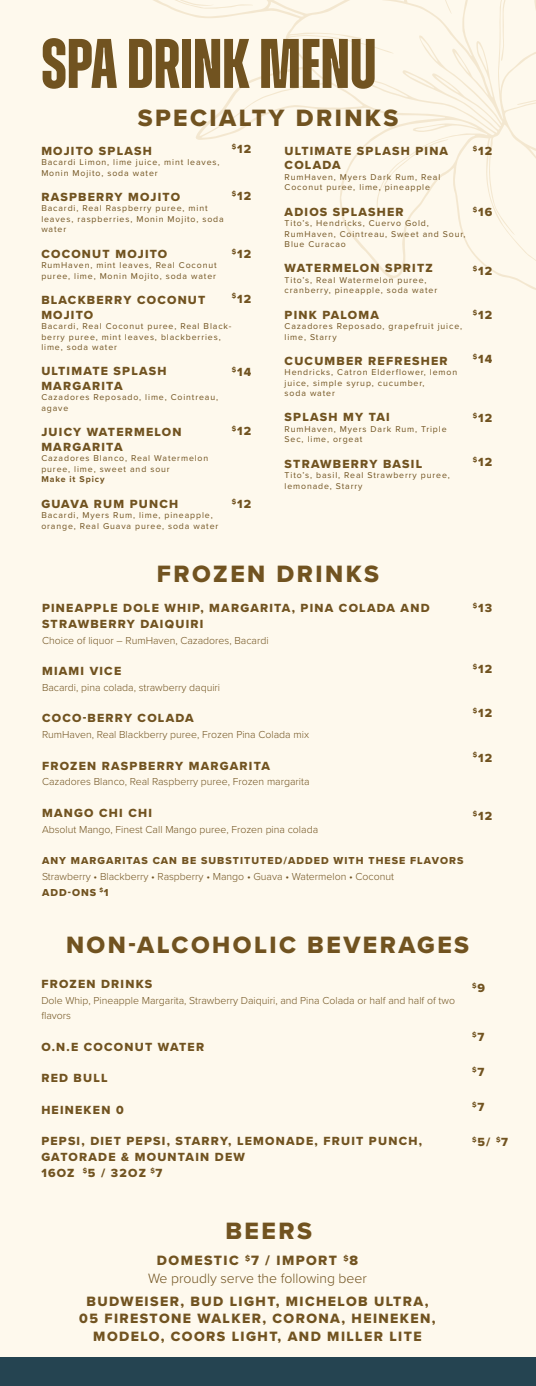
<style>
.page{position:relative;width:536px;height:1386px;background:#fef9ed}
.page>*{position:absolute;margin:0;border:0;box-sizing:border-box;transform-origin:0 0}
.t1{font:700 70px "Zuume";color:#715320}
.t2{font:24.5px "Proxima Nova Extrabld";letter-spacing:.1em;color:#715320}
.t3{font:14px/22.8px "Proxima Nova Extrabld";letter-spacing:.1em;color:#715320;text-align:center}
.t4{font:12.25px/15.8px "Proxima Nova Extrabld";letter-spacing:.1em;color:#715320}
.t5{font:300 10.5px/15.8px "Proxima Nova";color:#715320}
.t6{font:8.75px/10.5px "Proxima Nova";letter-spacing:.1em;color:#715320}
.t7{font:7.17px "Proxima Nova Extrabld";color:#715320}
.s1{font-weight:700}
.s2{font-family:"Proxima Nova Extrabld";font-weight:400}
.s3{font-size:12.25px}
.s4{font-family:"Proxima Nova";font-weight:300}
</style>
<div class="page">
<svg style="left:172px;top:0;width:364px;height:290px"></svg>
<svg style="left:517px;top:97px;width:19px;height:11px"></svg>
<svg style="left:382px;top:139px;width:66px;height:49px"></svg>
<svg style="left:500px;top:0;width:26px;height:61px"></svg>
<svg style="left:153px;top:0;width:100px;height:9px"></svg>
<div style="left:0;top:1357px;width:536px;height:29px;background:#254451"></div>
<p class="t1" style="left:41px;top:27px;width:336px">SPA DRINK MENU</p>
<p class="t2" style="left:138px;top:100px;width:262px">SPECIALTY DRINKS</p>
<p class="t4" style="left:232px;top:141px;width:21px"><sup>$</sup>12</p>
<p class="t4" style="left:232px;top:188px;width:21px"><sup>$</sup>12</p>
<p class="t4" style="left:41px;top:143px;width:112px">MOJITO SPLASH</p>
<p class="t6" style="left:41px;top:157px;width:179px">Bacardi Limon, lime juice, mint leaves,<br>Monin Mojito, soda water</p>
<p class="t4" style="left:41px;top:189px;width:140px">RASPBERRY MOJITO</p>
<p class="t6" style="left:41px;top:203px;width:184px">Bacardi, Real Raspberry puree, mint leaves, raspberries, Monin Mojito, soda water</p>
<p class="t4" style="left:41px;top:246px;width:127px">COCONUT MOJITO</p>
<p class="t6" style="left:41px;top:260px;width:177px">RumHaven, mint leaves, Real Coconut puree, lime, Monin Mojito, soda water</p>
<p class="t4" style="left:41px;top:292px;width:165px">BLACKBERRY COCONUT</p>
<p class="t4" style="left:41px;top:306px;width:53px">MOJITO</p>
<p class="t6" style="left:41px;top:321px;width:191px">Bacardi, Real Coconut puree, Real Black&shy;berry puree, mint leaves, blackberries, lime, soda water</p>
<p class="t4" style="left:41px;top:363px;width:127px">ULTIMATE SPLASH</p>
<p class="t4" style="left:41px;top:378px;width:83px">MARGARITA</p>
<p class="t6" style="left:41px;top:392px;width:178px">Cazadores Reposado, lime, Cointreau, agave</p>
<p class="t4" style="left:41px;top:424px;width:142px">JUICY WATERMELON</p>
<p class="t4" style="left:41px;top:439px;width:83px">MARGARITA</p>
<p class="t6" style="left:41px;top:453px;width:168px">Cazadores Blanco, Real Watermelon puree, lime, sweet and sour<br><span class="s1">Make it Spicy</span></p>
<p class="t4" style="left:41px;top:495px;width:138px">GUAVA RUM PUNCH</p>
<p class="t6" style="left:41px;top:510px;width:178px">Bacardi, Myers Rum, lime, pineapple, orange, Real Guava puree, soda water</p>
<p class="t4" style="left:232px;top:246px;width:21px"><sup>$</sup>12</p>
<p class="t4" style="left:232px;top:290px;width:21px"><sup>$</sup>12</p>
<p class="t4" style="left:232px;top:364px;width:21px"><sup>$</sup>14</p>
<p class="t4" style="left:232px;top:423px;width:21px"><sup>$</sup>12</p>
<p class="t4" style="left:232px;top:496px;width:21px"><sup>$</sup>12</p>
<p class="t4" style="left:472px;top:143px;width:21px"><sup>$</sup>12</p>
<p class="t4" style="left:284px;top:143px;width:165px">ULTIMATE SPLASH PINA</p>
<p class="t4" style="left:284px;top:157px;width:58px">COLADA</p>
<p class="t6" style="left:284px;top:171px;width:157px">RumHaven, Myers Dark Rum, Real</p>
<p class="t6" style="left:284px;top:182px;width:147px">Coconut puree, lime, pineapple</p>
<p class="t4" style="left:284px;top:204px;width:120px">ADIOS SPLASHER</p>
<p class="t6" style="left:284px;top:218px;width:146px">Tito’s, Hendricks, Cuervo Gold,</p>
<p class="t6" style="left:284px;top:228px;width:182px">RumHaven, Cointreau, Sweet and Sour,<br>Blue Curacao</p>
<p class="t4" style="left:284px;top:260px;width:150px">WATERMELON SPRITZ</p>
<p class="t6" style="left:284px;top:274px;width:143px">Tito’s, Real Watermelon puree,</p>
<p class="t6" style="left:284px;top:285px;width:154px">cranberry, pineapple, soda water</p>
<p class="t4" style="left:284px;top:306px;width:96px">PINK PALOMA</p>
<p class="t6" style="left:284px;top:321px;width:179px">Cazadores Reposado, grapefruit juice, lime, Starry</p>
<p class="t4" style="left:284px;top:353px;width:164px">CUCUMBER REFRESHER</p>
<p class="t6" style="left:284px;top:367px;width:174px">Hendricks, Catron Elderflower, lemon juice, simple syrup, cucumber,</p>
<p class="t6" style="left:284px;top:388px;width:52px">soda water</p>
<p class="t4" style="left:284px;top:409px;width:107px">SPLASH MY TAI</p>
<p class="t6" style="left:284px;top:423px;width:163px">RumHaven, Myers Dark Rum, Triple</p>
<p class="t6" style="left:284px;top:434px;width:79px">Sec, lime, orgeat</p>
<p class="t4" style="left:284px;top:456px;width:139px">STRAWBERRY BASIL</p>
<p class="t6" style="left:284px;top:470px;width:167px">Tito’s, basil, Real Strawberry puree,</p>
<p class="t6" style="left:284px;top:480px;width:79px">lemonade, Starry</p>
<p class="t4" style="left:472px;top:204px;width:21px"><sup>$</sup>16</p>
<p class="t4" style="left:472px;top:263px;width:21px"><sup>$</sup>12</p>
<p class="t4" style="left:472px;top:307px;width:21px"><sup>$</sup>12</p>
<p class="t4" style="left:472px;top:351px;width:21px"><sup>$</sup>14</p>
<p class="t4" style="left:472px;top:410px;width:21px"><sup>$</sup>12</p>
<p class="t4" style="left:472px;top:454px;width:21px"><sup>$</sup>12</p>
<p class="t2" style="left:157px;top:556px;width:223px">FROZEN DRINKS</p>
<p class="t4" style="left:42px;top:600px;width:389px">PINEAPPLE DOLE WHIP, MARGARITA, PINA COLADA AND<br>STRAWBERRY DAIQUIRI</p>
<p class="t5" style="left:42px;top:632px;width:228px">Choice of liquor – RumHaven, Cazadores, Bacardi</p>
<p class="t4" style="left:42px;top:663px;width:81px">MIAMI VICE</p>
<p class="t5" style="left:42px;top:679px;width:180px">Bacardi, pina colada, strawberry daquiri</p>
<p class="t4" style="left:42px;top:710px;width:153px">COCO-BERRY COLADA</p>
<p class="t5" style="left:42px;top:726px;width:268px">RumHaven, Real Blackberry puree, Frozen Pina Colada mix</p>
<p class="t4" style="left:42px;top:757px;width:229px">FROZEN RASPBERRY MARGARITA</p>
<p class="t5" style="left:42px;top:773px;width:269px">Cazadores Blanco, Real Raspberry puree, Frozen margarita</p>
<p class="t4" style="left:42px;top:805px;width:111px">MANGO CHI CHI</p>
<p class="t5" style="left:42px;top:821px;width:277px">Absolut Mango, Finest Call Mango puree, Frozen pina colada</p>
<p class="t5" style="left:42px;top:852px;width:423px"><span class="s2">ANY MARGARITAS CAN BE SUBSTITUTED/ADDED WITH THESE FLAVORS<br></span>Strawberry • Blackberry • Raspberry • Mango • Guava • Watermelon • Coconut<br><span class="s2">ADD-ONS</span> <sup>$</sup><span class="s2">1</span></p>
<p class="t4" style="left:472px;top:600px;width:21px"><sup>$</sup>13</p>
<p class="t4" style="left:472px;top:661px;width:21px"><sup>$</sup>12</p>
<p class="t4" style="left:472px;top:705px;width:21px"><sup>$</sup>12</p>
<p class="t4" style="left:472px;top:749px;width:21px"><sup>$</sup>12</p>
<p class="t4" style="left:472px;top:808px;width:21px"><sup>$</sup>12</p>
<p class="t2" style="left:66px;top:926px;width:404px">NON-ALCOHOLIC BEVERAGES</p>
<p class="t4" style="left:41px;top:976px;width:112px">FROZEN DRINKS</p>
<p class="t5" style="left:41px;top:992px;width:415px">Dole Whip, Pineapple Margarita, Strawberry Daiquiri, and Pina Colada or half and half of two flavors</p>
<p class="t4" style="left:41px;top:1039px;width:164px">O.N.E COCONUT WATER</p>
<p class="t4" style="left:41px;top:1070px;width:68px">RED BULL</p>
<p class="t4" style="left:41px;top:1102px;width:84px">HEINEKEN 0</p>
<p class="t4" style="left:41px;top:1133px;width:382px">PEPSI, DIET PEPSI, STARRY, LEMONADE, FRUIT PUNCH,</p>
<p class="t4" style="left:41px;top:1149px;width:205px">GATORADE &amp; MOUNTAIN DEW<br>16OZ <sup>$</sup>5 / 32OZ <sup>$</sup>7</p>
<p class="t7" style="left:472px;top:980px;width:14px">$<span class="s3">9</span></p>
<p class="t7" style="left:472px;top:1029px;width:14px">$<span class="s3">7</span></p>
<p class="t7" style="left:472px;top:1064px;width:14px">$<span class="s3">7</span></p>
<p class="t7" style="left:472px;top:1099px;width:14px">$<span class="s3">7</span></p>
<p class="t4" style="left:472px;top:1134px;width:37px"><sup>$</sup>5/ <sup>$</sup>7</p>
<p class="t2" style="left:225px;top:1212px;width:88px">BEERS</p>
<p class="t3" style="left:157px;top:1249px;width:202px">DOMESTIC <sup>$</sup>7 / IMPORT <sup>$</sup>8</p>
<p class="t3" style="left:86px;top:1267px;width:343px"><span class="s4">We proudly serve the following beer<br></span>BUDWEISER, BUD LIGHT, MICHELOB ULTRA,</p>
<p class="t3" style="left:79px;top:1307px;width:358px">05 FIRESTONE WALKER, CORONA, HEINEKEN,</p>
<p class="t3" style="left:93px;top:1324px;width:330px">MODELO, COORS LIGHT, AND MILLER LITE</p>
</div>
